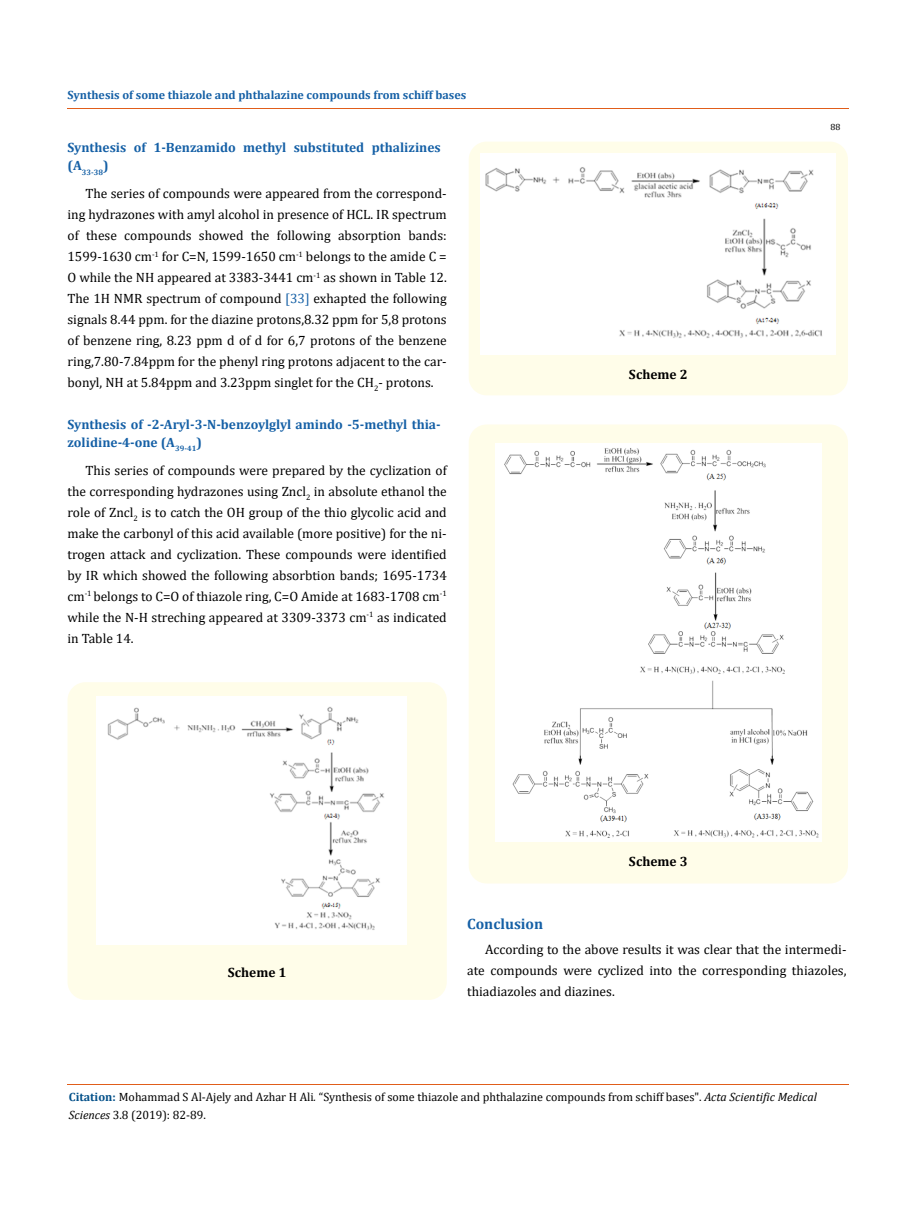
<style>
.page{position:relative;width:917px;height:1206px;background:#fff}
.page>*{position:absolute;margin:0;border:0;box-sizing:border-box;transform-origin:0 0}
.t1{font:700 15px "Cambria";color:#1560a6}
.t2{font:13.5px/21px "Cambria";color:#000;text-align:justify}
.t3{font:700 13.5px/18px "Cambria";color:#1560a6}
.t4{font:700 13.5px "Cambria";color:#000}
.t5{font:12px/18px "Cambria";color:#000}
.t6{font:700 12px "Cambria";color:#1560a6}
.t7{font:9px "Cambria";color:#000}
.t8{font:700 7.8px "Cambria";color:#1560a6}
.s1{color:#1560a6}
.s2{font-weight:700;color:#035089}
.s3{font-style:italic}
</style>
<div class="page">
<hr style="left:67px;top:109px;width:782px;height:1px;background:#e05d1a">
<div style="left:67px;top:682px;width:380px;height:318px;background:#fffde9;border-radius:18px"></div>
<div style="left:96px;top:697px;width:310px;height:248px;background:#fff"></div>
<div style="left:468px;top:142px;width:380px;height:253px;background:#fffde9;border-radius:18px"></div>
<img style="left:481px;top:154px;width:354px;height:200px">
<div style="left:468px;top:424px;width:380px;height:460px;background:#fffde9;border-radius:18px"></div>
<img style="left:495px;top:443px;width:326px;height:399px">
<hr style="left:67px;top:1085px;width:782px;height:1px;background:#e05d1a">
<p class="t6" style="left:68px;top:87px;width:400px">Synthesis of some thiazole and phthalazine compounds from schiff bases</p>
<p class="t3" style="left:67px;top:138px;width:375px">Synthesis of 1-Benzamido methyl substituted pthalizines</p>
<p class="t8" style="left:67px;top:166px;width:43px"><sup>(A</sup>33-38<sup>)</sup></p>
<p class="t2" style="left:67px;top:183px;width:381px;text-indent:18px">The series of compounds were appeared from the correspond&shy;ing hydrazones with amyl alcohol in presence of HCL. IR spectrum of these compounds showed the following absorption bands:<br>1599-1630 cm<sup>-1</sup> for C=N, 1599-1650 cm<sup>-1</sup> belongs to the amide C = O while the NH appeared at 3383-3441 cm<sup>-1</sup> as shown in Table 12.<br>The 1H NMR spectrum of compound <span class="s1">[33]</span> exhapted the following signals 8.44 ppm. for the diazine protons,8.32 ppm for 5,8 protons of benzene ring, 8.23 ppm d of d for 6,7 protons of the benzene ring,7.80-7.84ppm for the phenyl ring protons adjacent to the car&shy;bonyl, NH at 5.84ppm and 3.23ppm singlet for the CH<sub>2</sub>- protons.</p>
<p class="t3" style="left:67px;top:415px;width:375px">Synthesis of -2-Aryl-3-N-benzoylglyl amindo -5-methyl thia&shy;zolidine-4-one (A<sub>39-41</sub>)</p>
<p class="t2" style="left:67px;top:460px;width:381px;text-indent:18px">This series of compounds were prepared by the cyclization of the corresponding hydrazones using Zncl<sub>2</sub> in absolute ethanol the role of Zncl<sub>2</sub> is to catch the OH group of the thio glycolic acid and make the carbonyl of this acid available (more positive) for the ni&shy;trogen attack and cyclization. These compounds were identified by IR which showed the following absorbtion bands; 1695-1734 cm<sup>-1</sup> belongs to C=O of thiazole ring, C=O Amide at 1683-1708 cm<sup>-1 </sup>while the N-H streching appeared at 3309-3373 cm<sup>-1</sup> as indicated in Table 14.</p>
<p class="t4" style="left:629px;top:365px;width:60px">Scheme 2</p>
<p class="t7" style="left:830px;top:122px;width:11px">88</p>
<p class="t4" style="left:629px;top:852px;width:60px">Scheme 3</p>
<p class="t4" style="left:228px;top:963px;width:60px">Scheme 1</p>
<p class="t1" style="left:467px;top:914px;width:77px">Conclusion</p>
<p class="t2" style="left:467px;top:939px;width:381px;text-indent:18px">According to the above results it was clear that the intermedi&shy;ate compounds were cyclized into the corresponding thiazoles, thiadiazoles and diazines.</p>
<p class="t5" style="left:69px;top:1088px;width:749px"><span class="s2">Citation:</span> Mohammad S Al-Ajely and Azhar H Ali<span class="s3">.</span> “Synthesis of some thiazole and phthalazine compounds from schiff bases". <span class="s3">Acta Scientific Medical<br>Sciences</span> 3.8 (2019): 82-89.</p>
</div>
